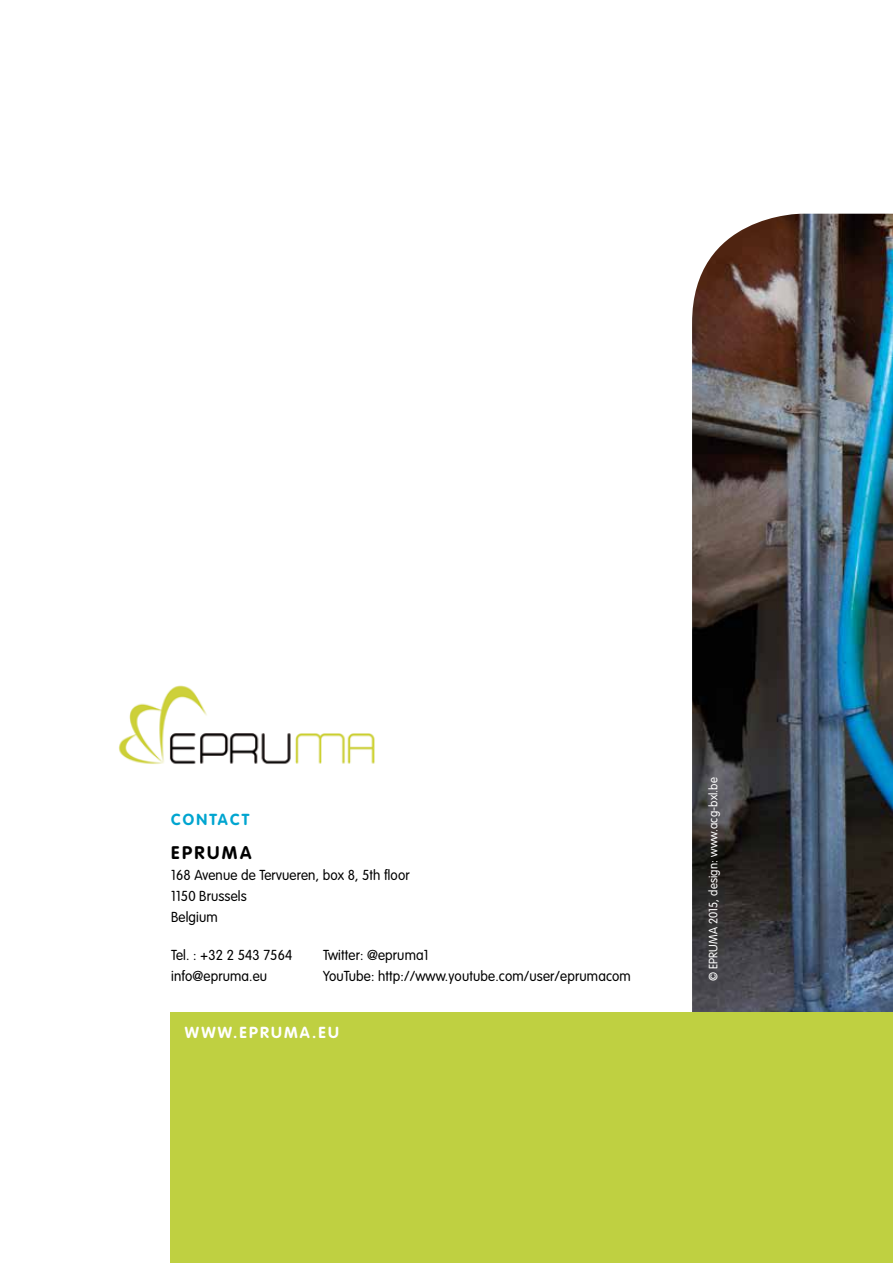
<style>
.page{position:relative;width:893px;height:1263px;background:#fff}
.page>*{position:absolute;margin:0;border:0;box-sizing:border-box;transform-origin:0 0}
.t1{font:700 18px "VAG Rounded";letter-spacing:.14em;color:#000}
.t2{font:700 15.75px "VAG Rounded";letter-spacing:.14em;color:#fff}
.t3{font:700 15.75px "VAG Rounded";letter-spacing:.14em;color:#00a5d0}
.t4{font:300 14.25px/21px "VAG Rounded";letter-spacing:.01em;color:#000;scale:.95 1}
.t5{font:300 12px "VAG Rounded";letter-spacing:.01em;color:#fff;scale:.95 1}
</style>
<div class="page">
<img style="left:692px;top:214px;width:201px;height:798px">
<div style="left:170px;top:1012px;width:723px;height:251px;background:#bfd041"></div>
<img style="left:118px;top:685px;width:257px;height:79px">
<p class="t3" style="left:171px;top:810px;width:80px">CONTACT</p>
<p class="t1" style="left:171px;top:842px;width:82px">EPRUMA</p>
<p class="t4" style="left:171px;top:864px;width:253px">168 Avenue de Tervueren, box 8, 5th floor<br>1150 Brussels<br>Belgium</p>
<p class="t4" style="left:171px;top:944px;width:129px">Tel. : +32 2 543 7564</p>
<p class="t4" style="left:323px;top:944px;width:112px">Twitter: @epruma1</p>
<p class="t4" style="left:171px;top:965px;width:103px">info@epruma.eu</p>
<p class="t4" style="left:323px;top:965px;width:325px">YouTube: http://www.youtube.com/user/eprumacom</p>
<p class="t2" style="left:185px;top:1023px;width:155px">WWW.EPRUMA.EU</p>
<p class="t5" style="left:706px;top:981px;width:216px;rotate:-90deg">© EPRUMA 2015, design: www.acg-bxl.be</p>
</div>
